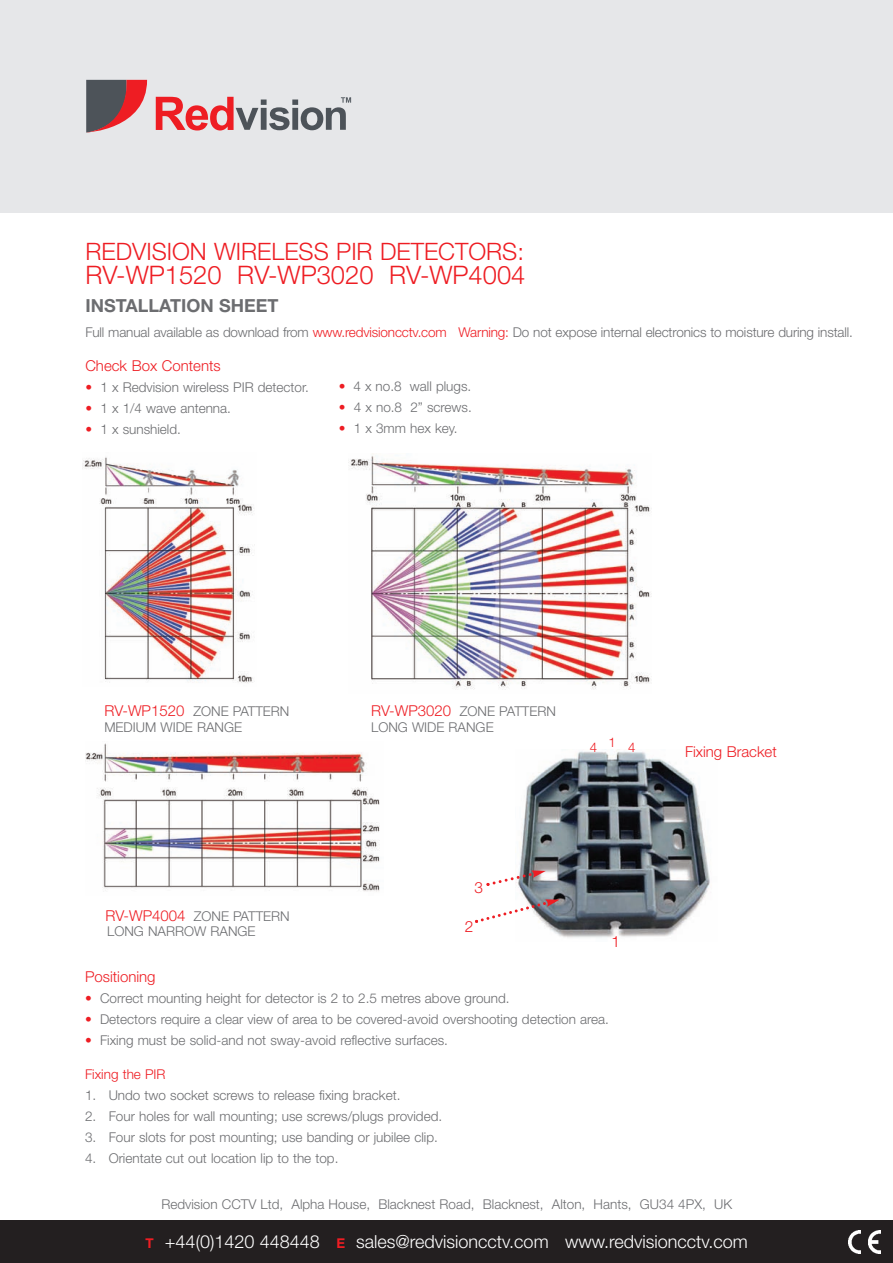
<style>
.page{position:relative;width:893px;height:1263px;background:#fff}
.page>*{position:absolute;margin:0;border:0;box-sizing:border-box;transform-origin:0 0}
.t1{font:300 25.5px "Helvetica Neue";color:#ee1d23}
.t2{font:300 24px "Helvetica Neue";color:#ee1d23}
.t3{font:300 18px "Helvetica Neue";color:#fff}
.t4{font:700 18px "Helvetica Neue";color:#6c6d70}
.t5{font:300 15.45px "Helvetica Neue";color:#ee1d23}
.t6{font:300 15px "Helvetica Neue";color:#ee1d23}
.t7{font:300 13.5px/15.3px "Helvetica Neue";color:#6c6d70}
.t8{font:300 13.5px "Helvetica Neue";color:#ee1d23}
.t9{font:300 13.2px "Helvetica Neue";color:#ee1d23}
.s1{color:#ee1d23}
.s2{font-size:15px;color:#ee1d23}
.s3{font-weight:700;font-size:13.5px;color:#ee1d23}
</style>
<div class="page">
<img style="left:350px;top:455px;width:302px;height:235px">
<div style="left:0;top:0;width:893px;height:213px;background:#e6e7e9"></div>
<svg style="left:156px;top:97px;width:195px;height:33px"></svg>
<svg style="left:86px;top:80px;width:61px;height:53px"></svg>
<img style="left:519px;top:750px;width:191px;height:188px">
<svg style="left:486px;top:870px;width:60px;height:18px"></svg>
<svg style="left:475px;top:899px;width:85px;height:26px"></svg>
<img style="left:82px;top:457px;width:173px;height:226px">
<img style="left:86px;top:743px;width:294px;height:149px">
<div style="left:0;top:1220px;width:893px;height:43px;background:#231f20"></div>
<img style="left:849px;top:1231px;width:32px;height:23px">
<h2 class="t2" style="left:85px;top:236px;width:440px">REDVISION WIRELESS PIR DETECTORS:</h2>
<h1 class="t1" style="left:85px;top:259px;width:441px">RV-WP1520 RV-WP3020 RV-WP4004</h1>
<h3 class="t4" style="left:85px;top:299px;width:195px">INSTALLATION SHEET</h3>
<p class="t7" style="left:85px;top:324px;width:769px">Full manual available as download from <span class="s1">www.redvisioncctv.com Warning:</span> Do not expose internal electronics to moisture during install.</p>
<p class="t6" style="left:85px;top:356px;width:137px">Check Box Contents</p>
<p class="t7" style="left:85px;top:379px;width:225px"><span class="s1">•</span> 1 x Redvision wireless PIR detector.</p>
<p class="t7" style="left:85px;top:400px;width:147px"><span class="s1">•</span> 1 x 1/4 wave antenna.</p>
<p class="t7" style="left:85px;top:421px;width:97px"><span class="s1">•</span> 1 x sunshield.</p>
<p class="t7" style="left:339px;top:378px;width:134px"><span class="s1">•</span> 4 x no.8 wall plugs.</p>
<p class="t7" style="left:339px;top:399px;width:134px"><span class="s1">•</span> 4 x no.8 2” screws.</p>
<p class="t7" style="left:339px;top:420px;width:120px"><span class="s1">•</span> 1 x 3mm hex key.</p>
<p class="t7" style="left:104px;top:703px;width:187px"><span class="s2">RV-WP1520</span> ZONE PATTERN<br>MEDIUM WIDE RANGE</p>
<p class="t7" style="left:371px;top:703px;width:186px"><span class="s2">RV-WP3020</span> ZONE PATTERN<br>LONG WIDE RANGE</p>
<p class="t9" style="left:608px;top:734px;width:9px">1</p>
<p class="t9" style="left:590px;top:739px;width:9px">4</p>
<p class="t9" style="left:628px;top:739px;width:9px">4</p>
<p class="t6" style="left:685px;top:742px;width:93px">Fixing Bracket</p>
<p class="t7" style="left:105px;top:908px;width:186px"><span class="s2">RV-WP4004</span> ZONE PATTERN<br>LONG NARROW RANGE</p>
<p class="t5" style="left:474px;top:878px;width:10px">3</p>
<p class="t5" style="left:465px;top:917px;width:10px">2</p>
<p class="t5" style="left:612px;top:932px;width:10px">1</p>
<p class="t6" style="left:85px;top:967px;width:72px">Positioning</p>
<p class="t7" style="left:85px;top:990px;width:426px"><span class="s1">•</span> Correct mounting height for detector is 2 to 2.5 metres above ground.</p>
<p class="t7" style="left:85px;top:1011px;width:525px"><span class="s1">•</span> Detectors require a clear view of area to be covered-avoid overshooting detection area.</p>
<p class="t7" style="left:85px;top:1032px;width:364px"><span class="s1">•</span> Fixing must be solid-and not sway-avoid reflective surfaces.</p>
<p class="t8" style="left:85px;top:1065px;width:82px">Fixing the PIR</p>
<p class="t7" style="left:85px;top:1087px;width:317px">1. Undo two socket screws to release fixing bracket.</p>
<p class="t7" style="left:85px;top:1108px;width:359px">2. Four holes for wall mounting; use screws/plugs provided.</p>
<p class="t7" style="left:85px;top:1129px;width:354px">3. Four slots for post mounting; use banding or jubilee clip.</p>
<p class="t7" style="left:85px;top:1150px;width:255px">4. Orientate cut out location lip to the top.</p>
<p class="t7" style="left:161px;top:1197px;width:572px">Redvision CCTV Ltd, Alpha House, Blacknest Road, Blacknest, Alton, Hants, GU34 4PX, UK</p>
<h3 class="t3" style="left:146px;top:1231px;width:604px"><span class="s3">T</span> +44(0)1420 448448 <span class="s3">E</span> sales@redvisioncctv.com www.redvisioncctv.com</h3>
</div>
